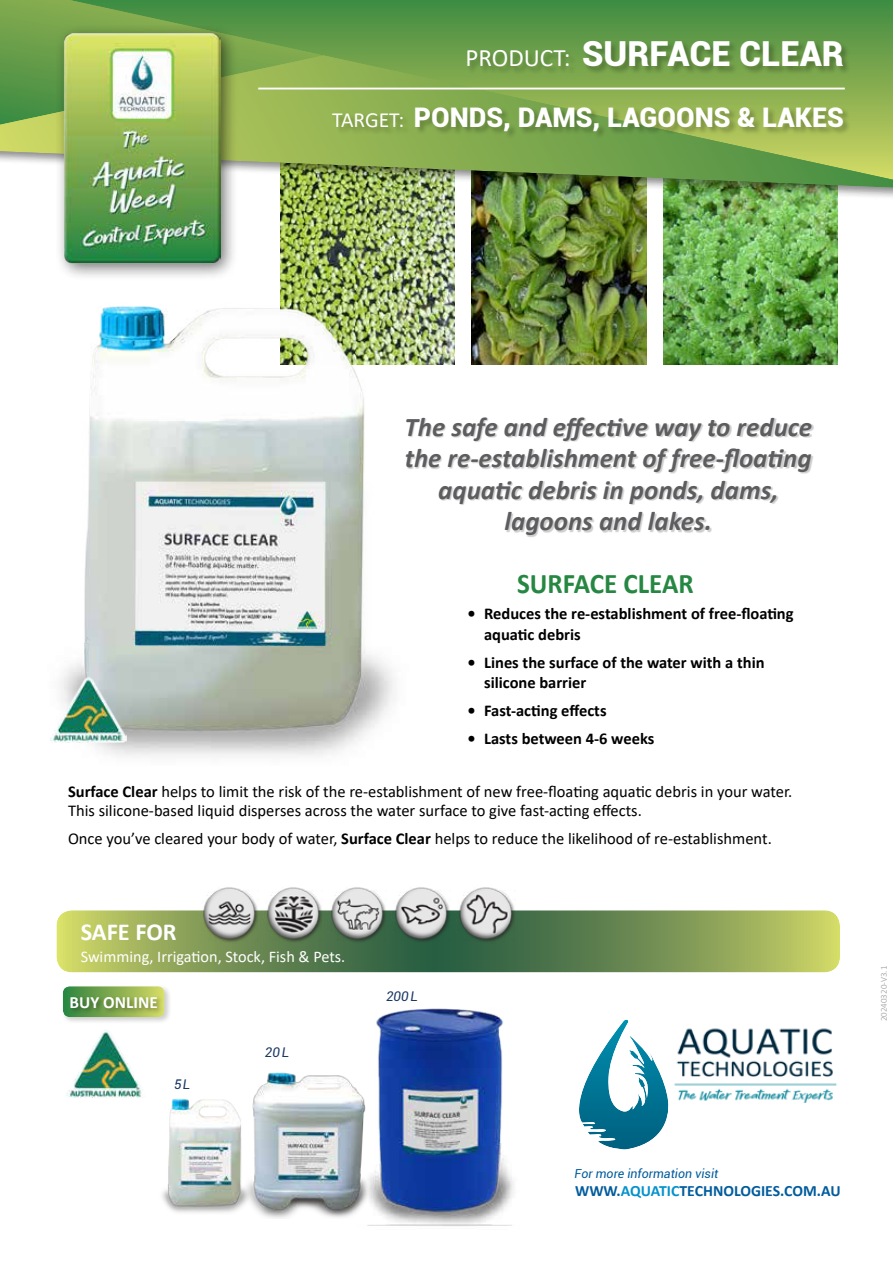
<style>
.page{position:relative;width:893px;height:1263px;background:#fff}
.page>*{position:absolute;margin:0;border:0;box-sizing:border-box;transform-origin:0 0}
.t1{font:900 34.5px "Roboto";color:#fff}
.t2{font:700 28.5px "Calibri";color:#268742;scale:.95 1}
.t3{font:italic 700 27px/31.5px "Calibri";color:#5d5d60;text-align:center}
.t4{font:900 27px "Roboto";color:#fff}
.t5{font:700 24.45px "Calibri";color:#fff}
.t6{font:700 17.1px "Calibri";color:#fff}
.t7{font:16.5px/19.5px "Calibri";color:#000}
.t8{font:700 16.5px/21px "Calibri";color:#000}
.t9{font:16.35px "Calibri";color:#fff}
.t10{font:700 15.75px "Calibri";color:#005c9d}
.t11{font:italic 13.35px "Roboto";color:#1a3864}
.t12{font:italic 12.45px "Roboto";color:#005c9d}
.t13{font:300 9px "Calibri";color:#939598}
.s1{font-family:"Calibri";font-weight:400;font-size:25.05px}
.s2{font-family:"Calibri";font-weight:400;font-size:21.6px}
.s3{font-weight:700}
.s4{color:#0592cc}
</style>
<div class="page">
<svg style="left:579px;top:1020px;width:57px;height:129px"></svg>
<img style="left:636px;top:1042px;width:33px;height:105px">
<img style="left:674px;top:1028px;width:163px;height:75px">
<img style="left:280px;top:200px;width:175px;height:165px">
<img style="left:472px;top:200px;width:174px;height:165px">
<img style="left:663px;top:200px;width:174px;height:165px">
<img style="left:367px;top:1008px;width:147px;height:218px">
<img style="left:254px;top:1071px;width:144px;height:147px">
<img style="left:162px;top:1097px;width:99px;height:117px">
<img style="left:55px;top:303px;width:357px;height:453px">
<div style="left:0;top:0;width:893px;height:200px;background:#000;opacity:.46"></div>
<img style="left:0;top:125px;width:893px;height:63px">
<svg style="left:0;top:0;width:70px;height:125px;background:#699f4a"></svg>
<svg style="left:70px;top:0;width:823px;height:180px;background:#74a34e"></svg>
<hr style="left:258px;top:88px;width:587px;height:1px;background:#fff">
<div style="left:332px;top:107px;width:520px;height:33px;background:#000;opacity:.25"></div>
<div style="left:467px;top:41px;width:384px;height:35px;background:#000;opacity:.25"></div>
<div style="left:407px;top:418px;width:407px;height:119px;background:#000;opacity:.2"></div>
<div style="left:54px;top:23px;width:185px;height:258px;background:#000;opacity:.55"></div>
<img style="left:63px;top:33px;width:158px;height:231px">
<svg style="left:56px;top:910px;width:784px;height:62px;background:#809a57"></svg>
<img style="left:198px;top:887px;width:321px;height:58px">
<div style="left:61px;top:984px;width:111px;height:40px;background:#000;opacity:.19"></div>
<svg style="left:63px;top:986px;width:102px;height:31px"></svg>
<div style="left:69px;top:995px;width:95px;height:20px;background:#000;opacity:.37"></div>
<img style="left:66px;top:1030px;width:76px;height:68px">
<img style="left:50px;top:676px;width:76px;height:66px">
<h1 class="t1" style="left:465px;top:40px;width:380px"><span class="s1">PRODUCT:</span> SURFACE CLEAR</h1>
<h3 class="t4" style="left:332px;top:106px;width:513px"><span class="s2">TARGET:</span> PONDS, DAMS, LAGOONS &amp; LAKES</h3>
<h3 class="t3" style="left:404px;top:410px;width:409px">The safe and effective way to reduce the re-establishment of free-floating aquatic debris in ponds, dams, lagoons and lakes.</h3>
<h2 class="t2" style="left:517px;top:574px;width:187px">SURFACE CLEAR</h2>
<p class="t8" style="left:484px;top:605px;width:311px;text-indent:-16px">• Reduces the re-establishment of free-floating aquatic debris</p>
<p class="t8" style="left:484px;top:654px;width:282px;line-height:19.5px;text-indent:-16px">• Lines the surface of the water with a thin silicone barrier</p>
<p class="t8" style="left:468px;top:701px;width:140px">• Fast-acting effects</p>
<p class="t8" style="left:468px;top:729px;width:188px">• Lasts between 4-6 weeks</p>
<p class="t7" style="left:68px;top:781px;width:726px"><span class="s3">Surface Clear</span> helps to limit the risk of the re-establishment of new free-floating aquatic debris in your water.<br>This silicone-based liquid disperses across the water surface to give fast-acting effects.</p>
<p class="t7" style="left:68px;top:829px;width:705px">Once you’ve cleared your body of water, <span class="s3">Surface Clear</span> helps to reduce the likelihood of re-establishment.</p>
<h3 class="t5" style="left:81px;top:923px;width:97px">SAFE FOR</h3>
<p class="t9" style="left:81px;top:945px;width:266px">Swimming, Irrigation, Stock, Fish &amp; Pets.</p>
<p class="t6" style="left:70px;top:996px;width:90px">BUY ONLINE</p>
<p class="t11" style="left:265px;top:1045px;width:26px">20L</p>
<p class="t11" style="left:174px;top:1076px;width:17px">5L</p>
<p class="t11" style="left:386px;top:988px;width:33px">200 L</p>
<p class="t12" style="left:575px;top:1166px;width:145px">For more information visit</p>
<p class="t10" style="left:575px;top:1185px;width:267px">WWW.<span class="s4">AQUATIC</span>TECHNOLOGIES.COM.AU</p>
<p class="t13" style="left:879px;top:1021px;width:57px;rotate:-90deg">20240320-V3.1</p>
</div>
